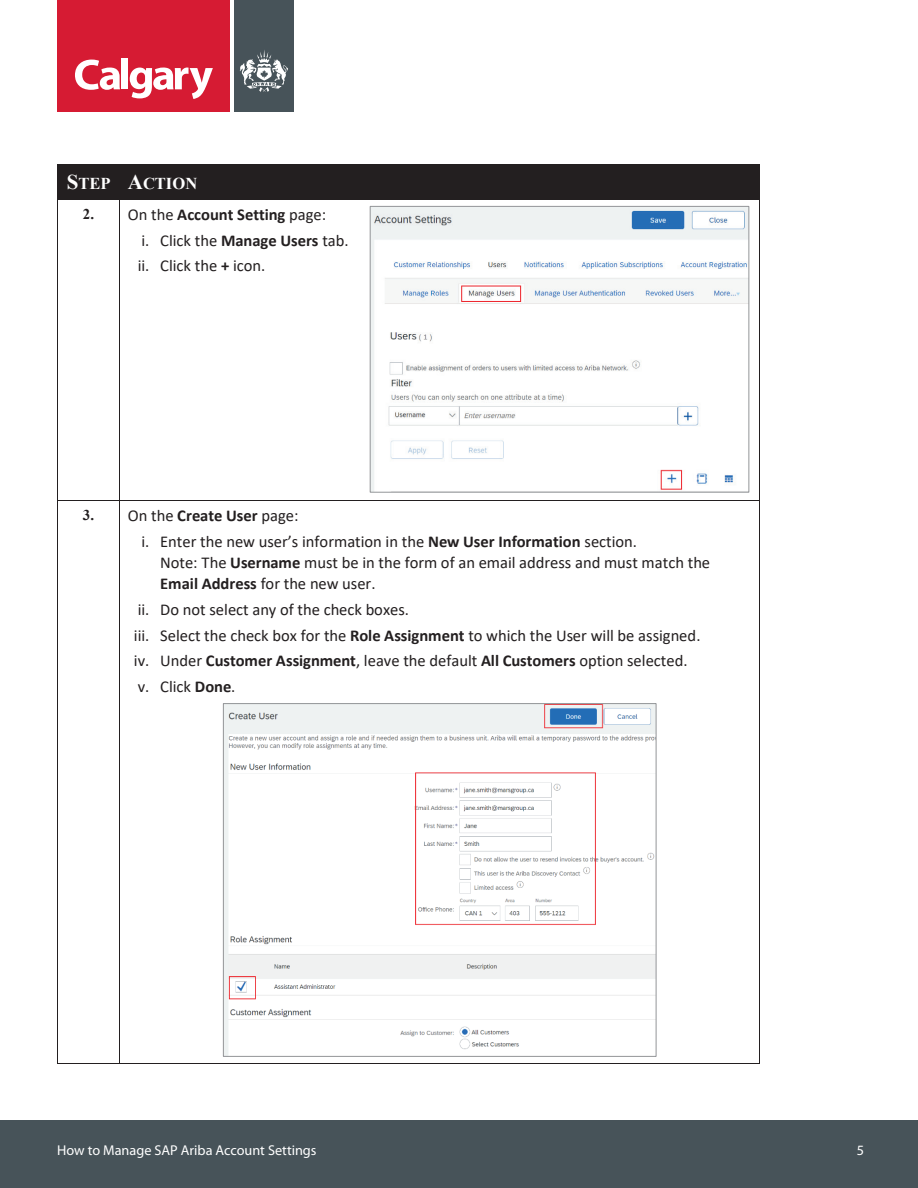
<style>
.page{position:relative;width:918px;height:1188px;background:#fff}
.page>*{position:absolute;margin:0;border:0;box-sizing:border-box;transform-origin:0 0}
.t1{font:16.5px/25.7px "Calibri";color:#231f20}
.t2{font:700 16.5px "Times New Roman";letter-spacing:-.005em;color:#fff}
.t3{font:14.25px "Myriad Pro";color:#fff}
.s1{font-size:21px}
.s2{font-family:"Times New Roman";font-weight:700;font-size:15px}
.s3{font-weight:700}
</style>
<div class="page">
<div style="left:0;top:1120px;width:918px;height:68px;background:#475359"></div>
<div style="left:57px;top:0;width:174px;height:112px;background:#d61b33"></div>
<div style="left:234px;top:0;width:59px;height:112px;background:#475359"></div>
<svg style="left:75px;top:60px;width:45px;height:30px"></svg>
<div style="left:121px;top:58px;width:7px;height:31px;background:#fff"></div>
<svg style="left:130px;top:68px;width:83px;height:31px"></svg>
<svg style="left:240px;top:50px;width:48px;height:42px"></svg>
<div style="left:58px;top:165px;width:61px;height:34px;background:#231f20"></div>
<div style="left:120px;top:165px;width:640px;height:34px;background:#231f20"></div>
<hr style="left:58px;top:164px;width:61px;height:1px;background:#231f20">
<hr style="left:120px;top:164px;width:640px;height:1px;background:#231f20">
<hr style="left:57px;top:165px;width:1px;height:34px;background:#231f20">
<hr style="left:119px;top:165px;width:1px;height:34px;background:#231f20">
<hr style="left:760px;top:165px;width:1px;height:34px;background:#231f20">
<hr style="left:58px;top:199px;width:61px;height:1px;background:#231f20">
<hr style="left:120px;top:199px;width:240px;height:1px;background:#231f20">
<hr style="left:360px;top:199px;width:400px;height:1px;background:#231f20">
<hr style="left:57px;top:200px;width:1px;height:300px;background:#231f20">
<hr style="left:119px;top:200px;width:1px;height:300px;background:#231f20">
<hr style="left:760px;top:200px;width:1px;height:300px;background:#231f20">
<hr style="left:58px;top:500px;width:61px;height:1px;background:#231f20">
<hr style="left:120px;top:500px;width:240px;height:1px;background:#231f20">
<hr style="left:360px;top:500px;width:400px;height:1px;background:#231f20">
<hr style="left:57px;top:501px;width:1px;height:562px;background:#231f20">
<hr style="left:58px;top:1063px;width:61px;height:1px;background:#231f20">
<hr style="left:119px;top:501px;width:1px;height:562px;background:#231f20">
<hr style="left:120px;top:1063px;width:640px;height:1px;background:#231f20">
<hr style="left:760px;top:501px;width:1px;height:562px;background:#231f20">
<img style="left:372px;top:208px;width:375px;height:283px">
<div style="left:370px;top:206px;width:379px;height:287px;border:1px solid #939598"></div>
<img style="left:225px;top:705px;width:429px;height:350px">
<div style="left:223px;top:703px;width:433px;height:354px;border:1px solid #939598"></div>
<p class="t2" style="left:67px;top:172px;width:132px"><span class="s1">S</span>TEP <span class="s1">A</span>CTION</p>
<p class="t1" style="left:138px;top:201px;width:212px;text-indent:-55px"><span class="s2">2.</span> On the <span class="s3">Account Setting</span> page:<br>i. Click the <span class="s3">Manage Users</span> tab. ii. Click the <span class="s3">+</span> icon.</p>
<p class="t1" style="left:142px;top:502px;width:497px;text-indent:-59px"><span class="s2">3.</span> On the <span class="s3">Create User</span> page:<br>i. Enter the new user’s information in the <span class="s3">New User Information</span> section.</p>
<p class="t1" style="left:160px;top:551px;width:551px;line-height:21.3px">Note: The <span class="s3">Username</span> must be in the form of an email address and must match the<br><span class="s3">Email Address</span> for the new user.</p>
<p class="t1" style="left:134px;top:596px;width:568px">ii. Do not select any of the check boxes.<br>iii. Select the check box for the <span class="s3">Role Assignment</span> to which the User will be assigned. iv. Under <span class="s3">Customer Assignment</span>, leave the default <span class="s3">All Customers</span> option selected. v. Click <span class="s3">Done</span>.</p>
<p class="t3" style="left:57px;top:1142px;width:261px">How to Manage SAP Ariba Account Settings</p>
<p class="t3" style="left:857px;top:1142px;width:9px">5</p>
</div>
